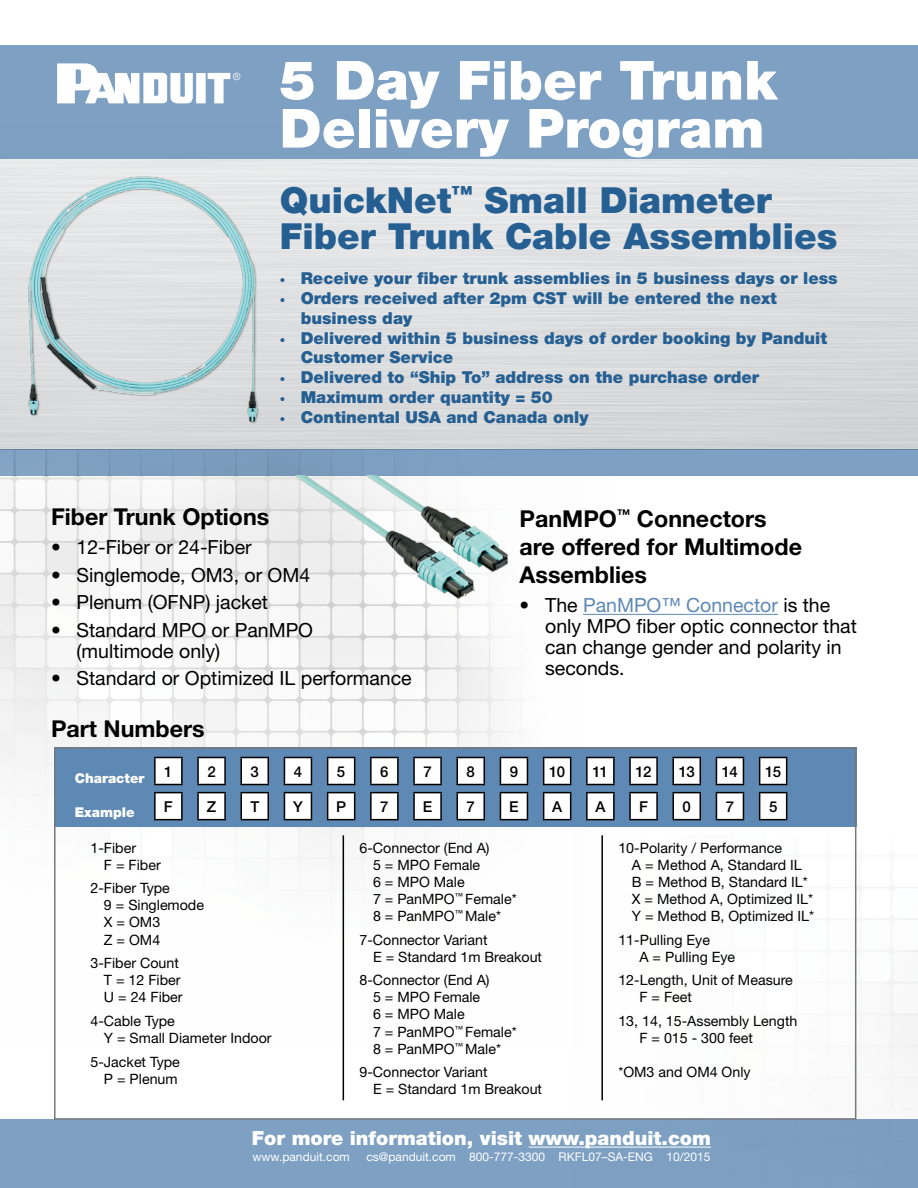
<style>
.page{position:relative;width:918px;height:1188px;background:#fff}
.page>*{position:absolute;margin:0;border:0;box-sizing:border-box;transform-origin:0 0}
.t1{font:900 54px/48px "Helvetica Neue";color:#fff}
.t2{font:900 36px/36px "Helvetica Neue";color:#266093}
.t3{font:700 23.25px/27.9px "Helvetica Neue";color:#000}
.t4{font:19.5px/21px "Helvetica Neue";color:#000}
.t5{font:900 19.5px "Helvetica Neue";color:#fff}
.t6{font:900 16.5px "Helvetica Neue";color:#266093}
.t7{font:500 15px "Helvetica Neue";letter-spacing:-.05em;color:#000}
.t8{font:14.25px/17.1px "Helvetica Neue";color:#000}
.t9{font:900 13.5px "Helvetica Neue";color:#fff}
.t10{font:12px "Helvetica Neue";color:#fff}
.s1{color:#5d89b4}
</style>
<div class="page">
<img style="left:408px;top:159px;width:510px;height:291px">
<div style="left:0;top:45px;width:918px;height:114px;background:#7da0c3"></div>
<div style="left:0;top:450px;width:918px;height:26px;background:#7da0c3"></div>
<div style="left:0;top:1120px;width:918px;height:68px;background:#7da0c3"></div>
<img style="left:0;top:476px;width:516px;height:573px">
<img style="left:575px;top:833px;width:343px;height:314px">
<hr style="left:583px;top:614px;width:195px;height:1px;background:#5d89b4">
<div style="left:54px;top:747px;width:802px;height:80px;background:#5d89b4"></div>
<div style="left:54px;top:747px;width:802px;height:373px;border:2px solid #76777a"></div>
<svg style="left:154px;top:757px;width:633px;height:63px"></svg>
<hr style="left:343px;top:835px;width:1px;height:265px;background:#000">
<hr style="left:601px;top:835px;width:2px;height:265px;background:#000">
<svg style="left:57px;top:63px;width:183px;height:40px"></svg>
<hr style="left:529px;top:1147px;width:182px;height:1px;background:#fff">
<img style="left:0;top:159px;width:408px;height:317px">
<img style="left:280px;top:476px;width:329px;height:183px">
<h1 class="t1" style="left:280px;top:56px;width:499px">5 Day Fiber Trunk<br>Delivery Program</h1>
<h2 class="t2" style="left:280px;top:182px;width:559px">QuickNet<sup>™</sup> Small Diameter<br>Fiber Trunk Cable Assemblies</h2>
<p class="t6" style="left:280px;top:268px;width:560px">· Receive your fiber trunk assemblies in 5 business days or less</p>
<p class="t6" style="left:280px;top:288px;width:499px">· Orders received after 2pm CST will be entered the next</p>
<p class="t6" style="left:301px;top:308px;width:113px">business day</p>
<p class="t6" style="left:280px;top:328px;width:549px">· Delivered within 5 business days of order booking by Panduit</p>
<p class="t6" style="left:301px;top:348px;width:154px">Customer Service</p>
<p class="t6" style="left:280px;top:367px;width:481px">· Delivered to “Ship To” address on the purchase order</p>
<p class="t6" style="left:280px;top:387px;width:275px">· Maximum order quantity = 50</p>
<p class="t6" style="left:280px;top:407px;width:310px">· Continental USA and Canada only</p>
<h3 class="t3" style="left:51px;top:502px;width:220px">Fiber Trunk Options</h3>
<h3 class="t4" style="left:51px;top:537px;width:202px">• 12-Fiber or 24-Fiber</h3>
<h3 class="t4" style="left:51px;top:564px;width:261px">• Singlemode, OM3, or OM4</h3>
<h3 class="t4" style="left:51px;top:592px;width:218px">• Plenum (OFNP) jacket</h3>
<h3 class="t4" style="left:77px;top:619px;width:238px;text-indent:-26px">• Standard MPO or PanMPO (multimode only)</h3>
<h3 class="t4" style="left:51px;top:668px;width:362px">• Standard or Optimized IL performance</h3>
<h3 class="t3" style="left:51px;top:715px;width:155px">Part Numbers</h3>
<h3 class="t3" style="left:520px;top:504px;width:284px">PanMPO<sup>™</sup> Connectors are offered for Multimode<br>Assemblies</h3>
<h3 class="t4" style="left:545px;top:595px;width:313px;text-indent:-26px">• The <span class="s1">PanMPO™ Connector</span> is the only MPO fiber optic connector that can change gender and polarity in seconds.</h3>
<p class="t9" style="left:75px;top:770px;width:71px">Character</p>
<p class="t9" style="left:75px;top:804px;width:61px">Example</p>
<p class="t7" style="left:164px;top:763px;width:10px">1</p>
<p class="t7" style="left:207px;top:763px;width:10px">2</p>
<p class="t7" style="left:251px;top:763px;width:10px">3</p>
<p class="t7" style="left:294px;top:763px;width:10px">4</p>
<p class="t7" style="left:337px;top:763px;width:10px">5</p>
<p class="t7" style="left:380px;top:763px;width:10px">6</p>
<p class="t7" style="left:423px;top:763px;width:10px">7</p>
<p class="t7" style="left:467px;top:763px;width:10px">8</p>
<p class="t7" style="left:510px;top:763px;width:10px">9</p>
<p class="t7" style="left:549px;top:763px;width:17px">10</p>
<p class="t7" style="left:592px;top:763px;width:17px">11</p>
<p class="t7" style="left:636px;top:763px;width:17px">12</p>
<p class="t7" style="left:679px;top:763px;width:17px">13</p>
<p class="t7" style="left:722px;top:763px;width:17px">14</p>
<p class="t7" style="left:765px;top:763px;width:17px">15</p>
<p class="t7" style="left:164px;top:798px;width:10px">F</p>
<p class="t7" style="left:207px;top:798px;width:11px">Z</p>
<p class="t7" style="left:250px;top:798px;width:10px">T</p>
<p class="t7" style="left:293px;top:798px;width:11px">Y</p>
<p class="t7" style="left:336px;top:798px;width:12px">P</p>
<p class="t7" style="left:380px;top:798px;width:10px">7</p>
<p class="t7" style="left:423px;top:798px;width:11px">E</p>
<p class="t7" style="left:467px;top:798px;width:10px">7</p>
<p class="t7" style="left:509px;top:798px;width:11px">E</p>
<p class="t7" style="left:552px;top:798px;width:12px">A</p>
<p class="t7" style="left:595px;top:798px;width:12px">A</p>
<p class="t7" style="left:639px;top:798px;width:10px">F</p>
<p class="t7" style="left:683px;top:798px;width:10px">0</p>
<p class="t7" style="left:726px;top:798px;width:10px">7</p>
<p class="t7" style="left:769px;top:798px;width:10px">5</p>
<p class="t8" style="left:104px;top:839px;width:58px;text-indent:-13px">1-Fiber<br>F = Fiber</p>
<p class="t8" style="left:104px;top:879px;width:102px;text-indent:-13px">2-Fiber Type<br>9 = Singlemode<br>X = OM3<br>Z = OM4</p>
<p class="t8" style="left:104px;top:954px;width:80px;text-indent:-13px">3-Fiber Count<br>T = 12 Fiber<br>U = 24 Fiber</p>
<p class="t8" style="left:104px;top:1012px;width:169px;text-indent:-13px">4-Cable Type<br>Y = Small Diameter Indoor</p>
<p class="t8" style="left:90px;top:1053px;width:91px;text-align:right">5-Jacket Type<br>P = Plenum</p>
<p class="t8" style="left:373px;top:839px;width:145px;text-indent:-13px">6-Connector (End A)<br>5 = MPO Female<br>6 = MPO Male<br>7 = PanMPO<sup>™</sup> Female*<br>8 = PanMPO<sup>™</sup> Male*</p>
<p class="t8" style="left:373px;top:931px;width:171px;text-indent:-13px">7-Connector Variant<br>E = Standard 1m Breakout</p>
<p class="t8" style="left:373px;top:971px;width:145px;text-indent:-13px">8-Connector (End A)<br>5 = MPO Female<br>6 = MPO Male<br>7 = PanMPO<sup>™</sup> Female*<br>8 = PanMPO<sup>™</sup> Male*</p>
<p class="t8" style="left:373px;top:1063px;width:171px;text-indent:-13px">9-Connector Variant<br>E = Standard 1m Breakout</p>
<p class="t8" style="left:632px;top:839px;width:184px;text-indent:-13px">10-Polarity / Performance<br>A = Method A, Standard IL<br>B = Method B, Standard IL*<br>X = Method A, Optimized IL*<br>Y = Method B, Optimized IL*</p>
<p class="t8" style="left:639px;top:931px;width:97px;text-indent:-21px">11-Pulling Eye<br>A = Pulling Eye</p>
<p class="t8" style="left:639px;top:971px;width:155px;text-indent:-21px">12-Length, Unit of Measure<br>F = Feet</p>
<p class="t8" style="left:639px;top:1012px;width:160px;text-indent:-21px">13, 14, 15-Assembly Length<br>F = 015 - 300 feet</p>
<p class="t8" style="left:618px;top:1063px;width:134px">*OM3 and OM4 Only</p>
<h3 class="t5" style="left:252px;top:1127px;width:461px">For more information, visit www.panduit.com</h3>
<p class="t10" style="left:252px;top:1150px;width:99px">www.panduit.com</p>
<p class="t10" style="left:366px;top:1150px;width:345px">cs@panduit.com 800-777-3300 RKFL07–SA-ENG 10/2015</p>
</div>
